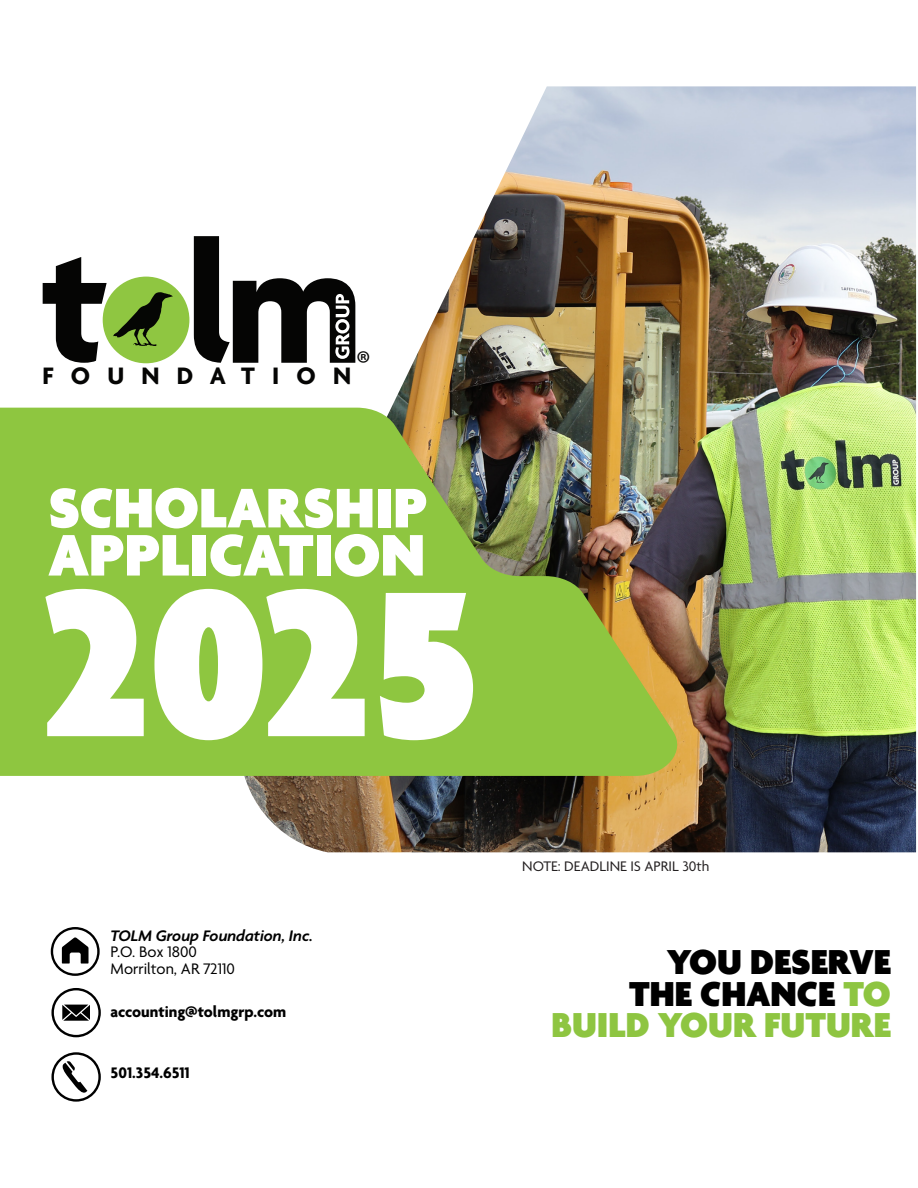
<style>
.page{position:relative;width:918px;height:1188px;background:#fff}
.page>*{position:absolute;margin:0;border:0;box-sizing:border-box;transform-origin:0 0}
.TOC_Level_2{font:900 224.55px "Agenda";color:#fff}
.t1{font:900 63.45px "Agenda";color:#fff}
.t2{font:900 60.45px "Agenda";color:#fff}
.TOC_Level_2-2{font:900 37.5px/31.5px "Agenda";color:#8ec541;text-align:right}
.TOC_Level_2-3{font:900 37.5px "Agenda";color:#000}
.t3{font:34.65px "Myriad Pro";color:#050504}
.t4{font:700 25.8px "Agenda";letter-spacing:.67em;color:#050504}
.TOC_Level_2-4{font:italic 600 16.5px/16.5px "Agenda";color:#000}
.TOC_Level_2-5{font:700 16.5px "Agenda";color:#000}
.TOC_Level_2-6{font:16.5px "Agenda";color:#000}
.TOC_Level_2-7{font:15px "Agenda";color:#231f20}
.s1{font-weight:400;font-style:normal}
.s2{color:#000}
</style>
<div class="page">
<img style="left:240px;top:86px;width:676px;height:766px">
<svg style="left:0;top:408px;width:687px;height:368px;background:#8bb442"></svg>
<svg style="left:43px;top:257px;width:64px;height:106px"></svg>
<svg style="left:194px;top:236px;width:161px;height:127px"></svg>
<div style="left:103px;top:277px;width:86px;height:86px;background:#8fc641;border-radius:50%"></div>
<svg style="left:113px;top:292px;width:60px;height:54px"></svg>
<svg style="left:51px;top:988px;width:50px;height:49px"></svg>
<svg style="left:51px;top:1052px;width:50px;height:50px"></svg>
<svg style="left:51px;top:927px;width:49px;height:49px"></svg>
<p class="t3" style="left:356px;top:342px;width:16px">®</p>
<p class="t4" style="left:43px;top:362px;width:310px">FOUNDATION</p>
<p class="t2" style="left:48px;top:476px;width:380px">SCHOLARSHIP</p>
<p class="t1" style="left:48px;top:521px;width:378px">APPLICATION</p>
<p class="TOC_Level_2" style="left:41px;top:544px;width:439px">2025</p>
<p class="TOC_Level_2-4" style="left:111px;top:928px;width:204px">TOLM Group Foundation, Inc.<br><span class="s1">P.O. Box 1800</span></p>
<p class="TOC_Level_2-6" style="left:111px;top:959px;width:126px">Morrilton, AR 72110</p>
<p class="TOC_Level_2-5" style="left:111px;top:1002px;width:177px">accounting@tolmgrp.com</p>
<p class="TOC_Level_2-5" style="left:111px;top:1064px;width:80px">501.354.6511</p>
<p class="TOC_Level_2-7" style="left:522px;top:859px;width:189px">NOTE: DEADLINE IS APRIL 30th</p>
<p class="TOC_Level_2-3" style="left:667px;top:942px;width:226px">YOU DESERVE</p>
<p class="TOC_Level_2-2" style="left:551px;top:980px;width:341px"><span class="s2">THE CHANCE</span> TO<br>BUILD YOUR FUTURE</p>
</div>
